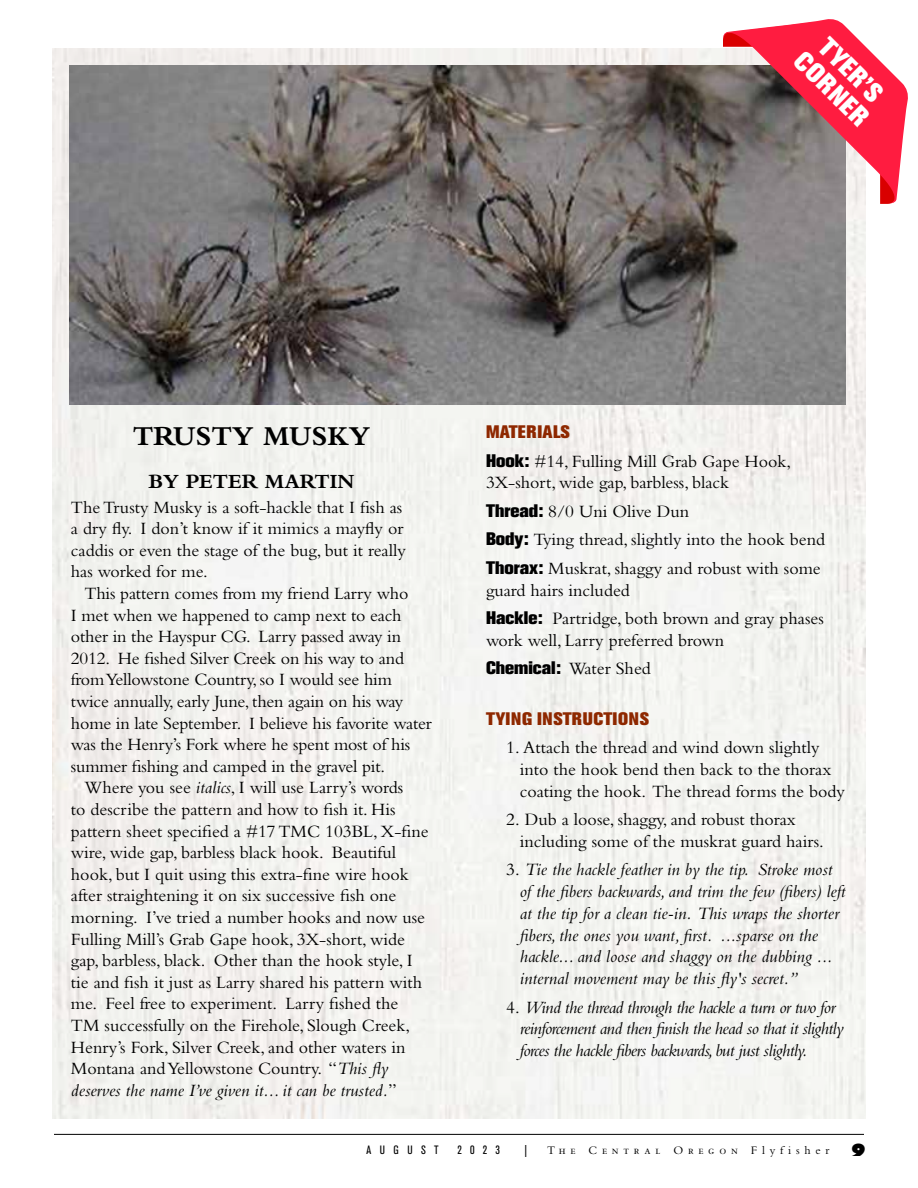
<style>
.page{position:relative;width:918px;height:1188px;background:#fff}
.page>*{position:absolute;margin:0;border:0;box-sizing:border-box;transform-origin:0 0}
.t1{font:700 28.5px "Bembo Std";color:#000}
.t2{font:800 27px/27px "Akzidenz Grotesk BE";color:#fff}
.t3{font:700 21px "Bembo Std";color:#000}
.t4{font:18px/21.8px "Bembo Std";color:#000}
.t5{font:italic 18px/21.8px "Bembo Std";color:#000}
.t6{font:italic 18px/21.8px "Bembo Std";letter-spacing:-.03em;color:#000}
.t7{font:18px "Bembo Std";letter-spacing:.075em;color:#000}
.t8{font:800 18px "Akzidenz Grotesk BE";color:#000}
.t9{font:800 18px "Akzidenz Grotesk BE";letter-spacing:.04em;color:#8e2800}
.t10{font:800 18px "Akzidenz Grotesk BE";letter-spacing:.02em;color:#8e2800}
.t11{font:800 16.5px "Gill Sans Std";color:#000}
.t12{font:12px "Bembo Std";letter-spacing:.4em;color:#000}
.t13{font:condensed 12px "Akzidenz Grotesk BE";letter-spacing:.69em;color:#000}
.s1{font-style:italic}
.s2{font-style:normal}
.s3{font-family:"Akzidenz Grotesk BE";font-weight:800}
.s4{font-family:"Bembo Std";font-weight:400}
</style>
<div class="page">
<hr style="left:54px;top:1134px;width:810px;height:1px;background:#000">
<img style="left:53px;top:49px;width:812px;height:1069px">
<img style="left:70px;top:65px;width:776px;height:340px">
<svg style="left:723px;top:19px;width:185px;height:185px"></svg>
<h2 class="t2" style="left:827px;top:27px;width:94px;rotate:45deg">TYER’S<br>CORNER</h2>
<h1 class="t1" style="left:133px;top:420px;width:239px">TRUSTY MUSKY</h1>
<p class="t3" style="left:148px;top:470px;width:208px">BY PETER MARTIN</p>
<p class="t4" style="left:71px;top:496px;width:336px">The Trusty Musky is a soft-hackle that I fish as a dry fly. I don’t know if it mimics a mayfly or caddis or even the stage of the bug, but it really has worked for me.</p>
<p class="t4" style="left:84px;top:582px;width:325px">This pattern comes from my friend Larry who</p>
<p class="t4" style="left:71px;top:604px;width:332px">I met when we happened to camp next to each</p>
<p class="t4" style="left:71px;top:625px;width:332px">other in the Hayspur CG. Larry passed away in</p>
<p class="t4" style="left:71px;top:647px;width:335px">2012. He fished Silver Creek on his way to and</p>
<p class="t4" style="left:71px;top:669px;width:320px">from Yellowstone Country, so I would see him</p>
<p class="t4" style="left:71px;top:690px;width:334px">twice annually, early June, then again on his way</p>
<p class="t4" style="left:71px;top:712px;width:363px">home in late September. I believe his favorite water</p>
<p class="t4" style="left:71px;top:733px;width:341px">was the Henry’s Fork where he spent most of his</p>
<p class="t7" style="left:71px;top:756px;width:316px">summer fishing and camped in the gravel pit.</p>
<p class="t4" style="left:84px;top:777px;width:320px">Where you see <span class="s1">italics</span>, I will use Larry’s words</p>
<p class="t4" style="left:71px;top:798px;width:326px">to describe the pattern and how to fish it. His</p>
<p class="t4" style="left:71px;top:820px;width:359px">pattern sheet specified a #17 TMC 103BL, X-fine</p>
<p class="t4" style="left:71px;top:841px;width:327px">wire, wide gap, barbless black hook. Beautiful</p>
<p class="t4" style="left:71px;top:863px;width:339px">hook, but I quit using this extra-fine wire hook</p>
<p class="t4" style="left:71px;top:885px;width:327px">after straightening it on six successive fish one</p>
<p class="t4" style="left:71px;top:906px;width:356px">morning. I’ve tried a number hooks and now use</p>
<p class="t4" style="left:71px;top:928px;width:336px">Fulling Mill’s Grab Gape hook, 3X-short, wide</p>
<p class="t4" style="left:71px;top:949px;width:343px">gap, barbless, black. Other than the hook style, I</p>
<p class="t4" style="left:71px;top:971px;width:353px">tie and fish it just as Larry shared his pattern with</p>
<p class="t4" style="left:71px;top:993px;width:329px">me. Feel free to experiment. Larry fished the</p>
<p class="t4" style="left:71px;top:1014px;width:341px">TM successfully on the Firehole, Slough Creek,</p>
<p class="t4" style="left:71px;top:1036px;width:336px">Henry’s Fork, Silver Creek, and other waters in</p>
<p class="t4" style="left:71px;top:1057px;width:319px">Montana and Yellowstone Country. “<span class="s1">This fly</span></p>
<p class="t5" style="left:71px;top:1079px;width:327px">deserves the name I’ve given it... it can be trusted.<span class="s2">”</span></p>
<p class="t10" style="left:486px;top:421px;width:86px">MATERIALS</p>
<p class="t4" style="left:486px;top:450px;width:307px"><span class="s3">Hook:</span> #14, Fulling Mill Grab Gape Hook,<br>3X-short, wide gap, barbless, black</p>
<p class="t4" style="left:486px;top:497px;width:341px;line-height:28.5px"><span class="s3">Thread:</span> 8/0 Uni Olive Dun<br><span class="s3">Body:</span> Tying thread, slightly into the hook bend<br><span class="s3">Thorax:</span> Muskrat, shaggy and robust with some</p>
<p class="t4" style="left:486px;top:575px;width:339px;line-height:28.5px">guard hairs included<br><span class="s3">Hackle:</span> Partridge, both brown and gray phases</p>
<p class="t4" style="left:486px;top:629px;width:240px">work well, Larry preferred brown</p>
<p class="t8" style="left:486px;top:658px;width:166px">Chemical: <span class="s4">Water Shed</span></p>
<p class="t9" style="left:486px;top:708px;width:165px">TYING INSTRUCTIONS</p>
<p class="t4" style="left:520px;top:736px;width:327px;text-indent:-14px">1. Attach the thread and wind down slightly into the hook bend then back to the thorax coating the hook. The thread forms the body</p>
<p class="t4" style="left:520px;top:808px;width:306px;text-indent:-14px">2. Dub a loose, shaggy, and robust thorax including some of the muskrat guard hairs.</p>
<p class="t5" style="left:520px;top:858px;width:327px;text-indent:-14px"><span class="s2">3.</span> Tie the hackle feather in by the tip. Stroke most of the fibers backwards, and trim the few (fibers) left at the tip for a clean tie-in. This wraps the shorter fibers, the ones you want, first. ...sparse on the hackle... and loose and shaggy on the dubbing ... internal movement may be this fly's secret.”</p>
<p class="t6" style="left:520px;top:996px;width:325px;text-indent:-14px"><span class="s2">4.</span> Wind the thread through the hackle a turn or two for reinforcement and then finish the head so that it slightly forces the hackle fibers backwards, but just slightly.</p>
<p class="t13" style="left:367px;top:1143px;width:74px">AUGUST</p>
<p class="t13" style="left:458px;top:1143px;width:44px">2023</p>
<p class="t13" style="left:525px;top:1143px;width:4px">|</p>
<p class="t12" style="left:547px;top:1144px;width:284px">The Central Oregon Flyfisher</p>
<p class="t11" style="left:851px;top:1139px;width:16px">9</p>
</div>
